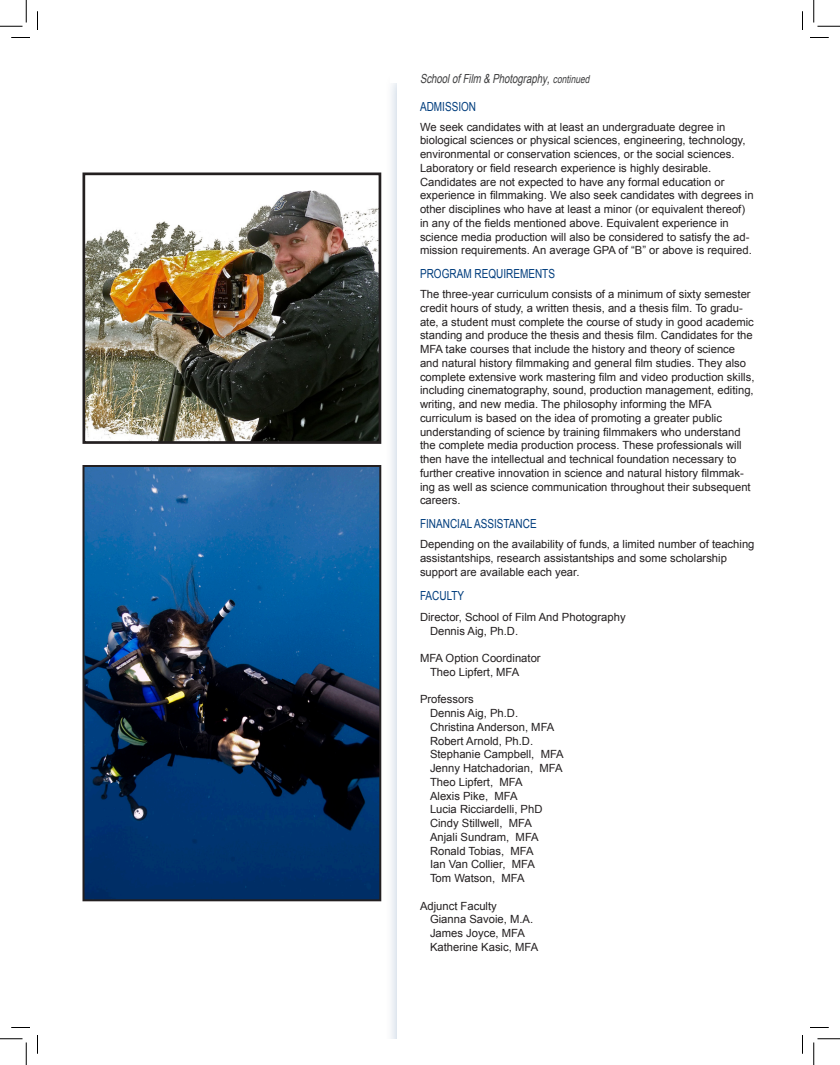
<style>
.page{position:relative;width:840px;height:1065px;background:#fff}
.page>*{position:absolute;margin:0;border:0;box-sizing:border-box;transform-origin:0 0}
.t1{font:12.5px "Arial";color:#013d7d;scale:.8 1}
.t2{font:italic 12.5px "Arial";color:#3e3e3f;scale:.77 1}
.t3{font:11.25px/13.8px "Arial";color:#231f20}
.s1{font-size:14px}
.s2{font-size:11px}
</style>
<div class="page">
<div style="left:385px;top:70px;width:429px;height:969px;background:#013d7d;opacity:.27"></div>
<div style="left:398px;top:82px;width:416px;height:957px;background:#fff"></div>
<div style="left:390px;top:54px;width:424px;height:28px;background:#fff"></div>
<img style="left:87px;top:190px;width:290px;height:250px">
<div style="left:83px;top:173px;width:298px;height:271px;border:3px solid #231f20"></div>
<img style="left:86px;top:468px;width:292px;height:430px">
<div style="left:83px;top:465px;width:298px;height:436px;border:2px solid #231f20"></div>
<svg style="left:11px;top:37px;width:19px;height:1px"></svg>
<svg style="left:810px;top:37px;width:19px;height:1px"></svg>
<svg style="left:11px;top:1027px;width:19px;height:1px"></svg>
<svg style="left:810px;top:1027px;width:19px;height:1px"></svg>
<svg style="left:37px;top:11px;width:1px;height:19px"></svg>
<svg style="left:37px;top:1035px;width:1px;height:19px"></svg>
<svg style="left:802px;top:11px;width:1px;height:19px"></svg>
<svg style="left:802px;top:1035px;width:1px;height:19px"></svg>
<svg style="left:0;top:0;width:27px;height:27px"></svg>
<svg style="left:0;top:1039px;width:27px;height:26px"></svg>
<svg style="left:814px;top:0;width:26px;height:27px"></svg>
<svg style="left:814px;top:1039px;width:26px;height:26px"></svg>
<p class="t2" style="left:420px;top:70px;width:225px">SchoolofFilm &amp; Photography<span class="s1">,</span><span class="s2">continued</span></p>
<p class="t1" style="left:420px;top:98px;width:72px">ADMISSION</p>
<p class="t3" style="left:420px;top:120px;width:335px">We seek candidates with at least an undergraduate degree in biological sciences or physical sciences, engineering, technology, environmental or conservation sciences, or the social sciences.<br>Laboratory or field research experience is highly desirable.<br>Candidates are not expected to have any formal education or experience in filmmaking. We also seek candidates with degrees in other disciplines who have at least a minor (or equivalent thereof) in any of the fields mentioned above. Equivalent experience in science media production will also be considered to satisfy the ad&shy;mission requirements. An average GPA of “B” or above is required.</p>
<p class="t1" style="left:420px;top:266px;width:170px">PROGRAM REQUIREMENTS</p>
<p class="t3" style="left:420px;top:287px;width:336px">The three-year curriculum consists of a minimum of sixty semester credit hours of study, a written thesis, and a thesis film. To gradu&shy;ate, a student must complete the course of study in good academic standing and produce the thesis and thesis film. Candidates for the MFA take courses that include the history and theory of science and natural history filmmaking and general film studies. They also complete extensive work mastering film and video production skills, including cinematography, sound, production management, editing, writing, and new media. The philosophy informing the MFA curriculum is based on the idea of promoting a greater public understanding of science by training filmmakers who understand the complete media production process. These professionals will then have the intellectual and technical foundation necessary to further creative innovation in science and natural history filmmak&shy;ing as well as science communication throughout their subsequent careers.</p>
<p class="t1" style="left:420px;top:516px;width:147px">FINANCIAL ASSISTANCE</p>
<p class="t3" style="left:420px;top:537px;width:336px">Depending on the availability of funds, a limited number of teaching assistantships, research assistantships and some scholarship support are available each year.</p>
<p class="t1" style="left:420px;top:587px;width:57px">FACULTY</p>
<p class="t3" style="left:420px;top:610px;width:207px">Director, School of Film And Photography</p>
<p class="t3" style="left:430px;top:624px;width:90px">Dennis Aig, Ph.D.</p>
<p class="t3" style="left:420px;top:651px;width:122px">MFA Option Coordinator</p>
<p class="t3" style="left:430px;top:665px;width:91px">Theo Lipfert, MFA</p>
<p class="t3" style="left:420px;top:693px;width:55px">Professors</p>
<p class="t3" style="left:430px;top:706px;width:90px">Dennis Aig, Ph.D.</p>
<p class="t3" style="left:430px;top:720px;width:126px">Christina Anderson, MFA</p>
<p class="t3" style="left:430px;top:734px;width:105px">Robert Arnold, Ph.D.</p>
<p class="t3" style="left:430px;top:748px;width:135px">Stephanie Campbell, MFA</p>
<p class="t3" style="left:430px;top:761px;width:134px">Jenny Hatchadorian, MFA</p>
<p class="t3" style="left:430px;top:775px;width:94px">Theo Lipfert, MFA</p>
<p class="t3" style="left:430px;top:789px;width:89px">Alexis Pike, MFA</p>
<p class="t3" style="left:430px;top:803px;width:114px">Lucia Ricciardelli, PhD</p>
<p class="t3" style="left:430px;top:816px;width:103px">Cindy Stillwell, MFA</p>
<p class="t3" style="left:430px;top:830px;width:110px">Anjali Sundram, MFA</p>
<p class="t3" style="left:430px;top:844px;width:105px">Ronald Tobias, MFA</p>
<p class="t3" style="left:430px;top:858px;width:106px">Ian Van Collier, MFA</p>
<p class="t3" style="left:430px;top:871px;width:96px">Tom Watson, MFA</p>
<p class="t3" style="left:420px;top:899px;width:78px">Adjunct Faculty</p>
<p class="t3" style="left:430px;top:913px;width:105px">Gianna Savoie, M.A.</p>
<p class="t3" style="left:430px;top:926px;width:97px">James Joyce, MFA</p>
<p class="t3" style="left:430px;top:940px;width:110px">Katherine Kasic, MFA</p>
</div>
